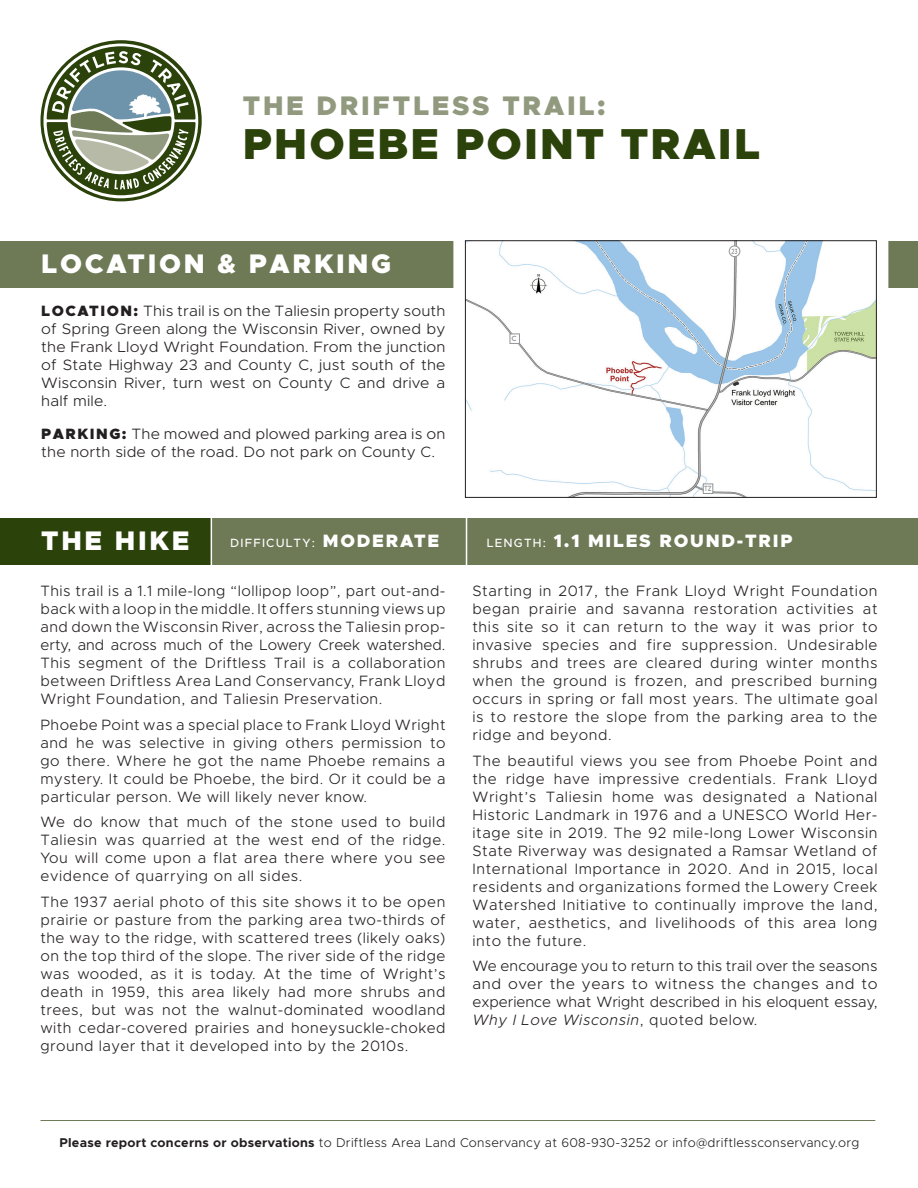
<style>
.page{position:relative;width:918px;height:1188px;background:#fff}
.page>*{position:absolute;margin:0;border:0;box-sizing:border-box;transform-origin:0 0}
.t1{font:900 43.5px "Metropolis";letter-spacing:.05em;color:#2b420a}
.t2{font:900 27px "Metropolis";letter-spacing:.1em;color:#fff}
.t3{font:900 27px "Metropolis";letter-spacing:.1em;color:#919a7e}
.t4{font:900 18px "Metropolis";letter-spacing:.1em;color:#fff}
.t5{font:300 15px/18px "Metropolis";letter-spacing:.03em;color:#231f20;text-align:justify}
.t6{font:300 15px/18px "Metropolis";letter-spacing:.03em;color:#231f20;text-align:justify;scale:1.04 1}
.t7{font:300 15px/18px "Metropolis";letter-spacing:.01em;color:#231f20;scale:1.04 1}
.t8{font:300 12.75px "Metropolis";letter-spacing:.02em;color:#231f20}
.t9{font:500 12px "Metropolis";letter-spacing:.1em;color:#fff}
.t10{font:600 7.5px "Metropolis";color:#939598;scale:.77 1}
.t11{font:600 7.5px "Metropolis";color:#939598}
.s1{font-weight:900}
.s2{font-weight:900;font-size:18px}
.s3{font-weight:500;font-size:12px}
.s4{font-style:italic}
.s5{font-weight:700}
</style>
<div class="page">
<div style="left:0;top:241px;width:918px;height:46px;background:#6e7956"></div>
<div style="left:0;top:519px;width:690px;height:46px;background:#2b420a"></div>
<div style="left:211px;top:519px;width:707px;height:46px;background:#6e7956"></div>
<hr style="left:211px;top:507px;width:1px;height:77px;background:#fff">
<hr style="left:466px;top:507px;width:1px;height:77px;background:#fff">
<hr style="left:40px;top:1120px;width:835px;height:1px;background:#6e7956">
<svg style="left:43px;top:43px;width:156px;height:156px"></svg>
<img style="left:467px;top:242px;width:408px;height:254px">
<div style="left:465px;top:240px;width:412px;height:258px;border:1px solid #231f20"></div>
<svg style="left:729px;top:246px;width:11px;height:11px"></svg>
<div style="left:729px;top:246px;width:11px;height:11px;border:1px solid #939598;border-radius:50%"></div>
<svg style="left:731px;top:249px;width:6px;height:5px"></svg>
<div style="left:703px;top:484px;width:10px;height:10px;background:#fff;border:1px solid #939598"></div>
<div style="left:510px;top:334px;width:10px;height:10px;background:#fff;border:1px solid #939598"></div>
<p class="t3" style="left:243px;top:88px;width:364px">THE DRIFTLESS TRAIL:</p>
<p class="t1" style="left:243px;top:116px;width:519px">PHOEBE POINT TRAIL</p>
<p class="t2" style="left:41px;top:246px;width:352px">LOCATION &amp; PARKING</p>
<p class="t6" style="left:41px;top:302px;width:390px"><span class="s1">LOCATION:</span> This trail is on the Taliesin property south of Spring Green along the Wisconsin River, owned by the Frank Lloyd Wright Foundation. From the junction of State Highway 23 and County C, just south of the Wisconsin River, turn west on County C and drive a half mile.</p>
<p class="t7" style="left:41px;top:425px;width:390px"><span class="s1">PARKING:</span> The mowed and plowed parking area is on the north side of the road. Do not park on County C.</p>
<p class="t11" style="left:512px;top:334px;width:7px">C</p>
<p class="t10" style="left:704px;top:484px;width:11px">TZ</p>
<p class="t2" style="left:41px;top:523px;width:150px">THE HIKE</p>
<p class="t9" style="left:230px;top:535px;width:211px">DIFFICULTY: <span class="s2">MODERATE</span></p>
<p class="t4" style="left:487px;top:529px;width:307px"><span class="s3">LENGTH:</span> 1.1 MILES ROUND-TRIP</p>
<p class="t5" style="left:40px;top:582px;width:407px">This trail is a 1.1 mile-long “lollipop loop”, part out-and&shy;back with a loop in the middle. It offers stunning views up and down the Wisconsin River, across the Taliesin prop&shy;erty, and across much of the Lowery Creek watershed.<br>This segment of the Driftless Trail is a collaboration between Driftless Area Land Conservancy, Frank Lloyd Wright Foundation, and Taliesin Preservation.</p>
<p class="t5" style="left:40px;top:715px;width:407px">Phoebe Point was a special place to Frank Lloyd Wright and he was selective in giving others permission to go there. Where he got the name Phoebe remains a mystery. It could be Phoebe, the bird. Or it could be a particular person. We will likely never know.</p>
<p class="t5" style="left:40px;top:813px;width:407px">We do know that much of the stone used to build Taliesin was quarried at the west end of the ridge.<br>You will come upon a flat area there where you see evidence of quarrying on all sides.</p>
<p class="t5" style="left:40px;top:892px;width:407px">The 1937 aerial photo of this site shows it to be open prairie or pasture from the parking area two-thirds of the way to the ridge, with scattered trees (likely oaks) on the top third of the slope. The river side of the ridge was wooded, as it is today. At the time of Wright’s death in 1959, this area likely had more shrubs and trees, but was not the walnut-dominated woodland with cedar-covered prairies and honeysuckle-choked ground layer that it developed into by the 2010s.</p>
<p class="t5" style="left:473px;top:582px;width:407px">Starting in 2017, the Frank Lloyd Wright Foundation began prairie and savanna restoration activities at this site so it can return to the way it was prior to invasive species and fire suppression. Undesirable shrubs and trees are cleared during winter months when the ground is frozen, and prescribed burning occurs in spring or fall most years. The ultimate goal is to restore the slope from the parking area to the ridge and beyond.</p>
<p class="t5" style="left:473px;top:751px;width:407px">The beautiful views you see from Phoebe Point and the ridge have impressive credentials. Frank Lloyd Wright’s Taliesin home was designated a National Historic Landmark in 1976 and a UNESCO World Her&shy;itage site in 2019. The 92 mile-long Lower Wisconsin State Riverway was designated a Ramsar Wetland of International Importance in 2020. And in 2015, local residents and organizations formed the Lowery Creek Watershed Initiative to continually improve the land, water, aesthetics, and livelihoods of this area long into the future.</p>
<p class="t5" style="left:473px;top:957px;width:407px">We encourage you to return to this trail over the seasons and over the years to witness the changes and to experience what Wright described in his eloquent essay, <span class="s4">Why I Love Wisconsin</span>, quoted below.</p>
<p class="t8" style="left:60px;top:1134px;width:801px"><span class="s5">Please report concerns or observations</span> to Driftless Area Land Conservancy at 608-930-3252 or info@driftlessconservancy.org</p>
</div>
